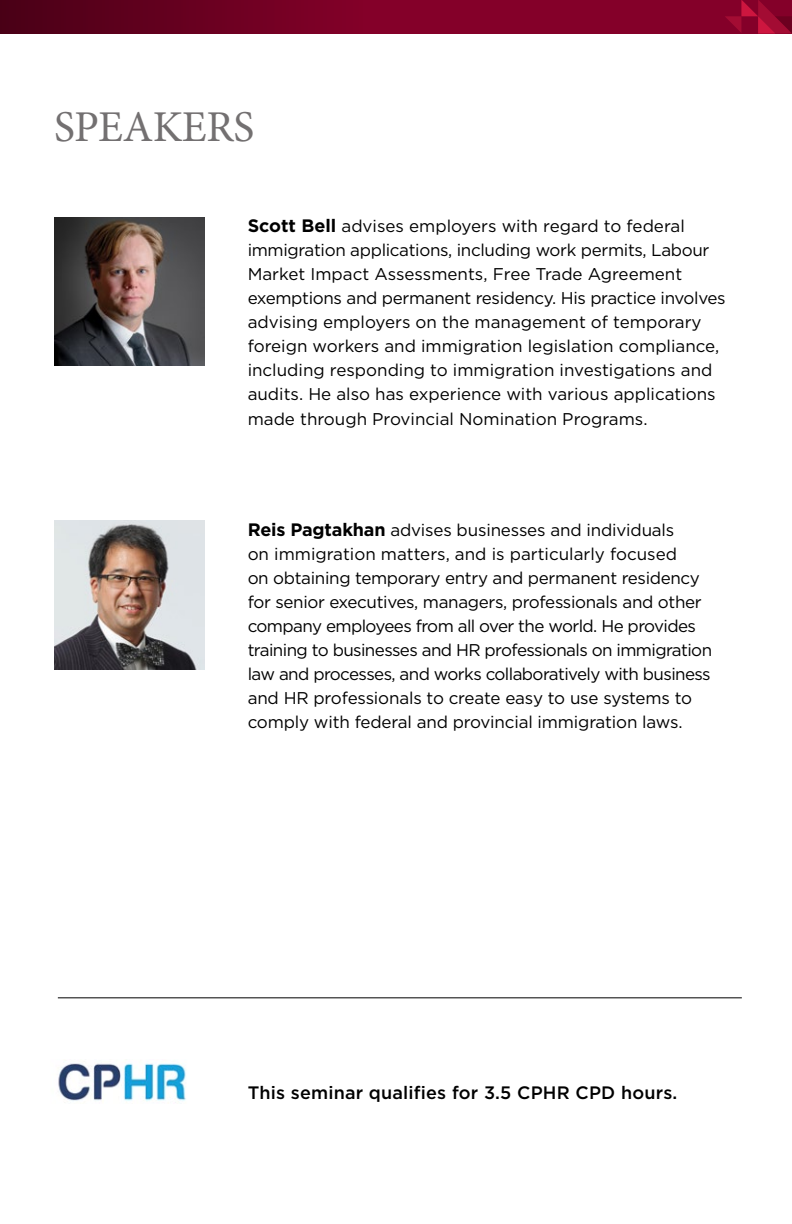
<style>
.page{position:relative;width:792px;height:1224px;background:#fff}
.page>*{position:absolute;margin:0;border:0;box-sizing:border-box;transform-origin:0 0}
.t1{font:44px "Minion Pro";letter-spacing:-.01em;color:#737071}
.t2{font:500 18px "Gotham HTF";letter-spacing:.01em;color:#000}
.t3{font:17px/24px "Gotham HTF";letter-spacing:-.015em;color:#000}
.s1{font-weight:700;font-size:18px}
</style>
<div class="page">
<div style="left:0;top:0;width:792px;height:34px;background:#840029"></div>
<svg style="left:725px;top:0;width:67px;height:34px"></svg>
<div style="left:0;top:0;width:477px;height:34px;background:linear-gradient(to right,#4c0017,#8e002c)"></div>
<hr style="left:58px;top:997px;width:684px;height:1px;background:#000">
<img style="left:54px;top:217px;width:151px;height:149px">
<img style="left:54px;top:520px;width:151px;height:149px">
<img style="left:58px;top:1063px;width:128px;height:38px">
<h1 class="t1" style="left:54px;top:98px;width:201px">SPEAKERS</h1>
<p class="t3" style="left:248px;top:214px;width:480px"><span class="s1">Scott Bell</span> advises employers with regard to federal immigration applications, including work permits, Labour Market Impact Assessments, Free Trade Agreement exemptions and permanent residency. His practice involves advising employers on the management of temporary foreign workers and immigration legislation compliance, including responding to immigration investigations and audits. He also has experience with various applications made through Provincial Nomination Programs.</p>
<p class="t3" style="left:248px;top:517px;width:466px"><span class="s1">Reis Pagtakhan</span> advises businesses and individuals<br>on immigration matters, and is particularly focused<br>on obtaining temporary entry and permanent residency for senior executives, managers, professionals and other company employees from all over the world. He provides training to businesses and HR professionals on immigration law and processes, and works collaboratively with business and HR professionals to create easy to use systems to comply with federal and provincial immigration laws.</p>
<p class="t2" style="left:248px;top:1083px;width:431px">This seminar qualifies for 3.5 CPHR CPD hours.</p>
</div>
